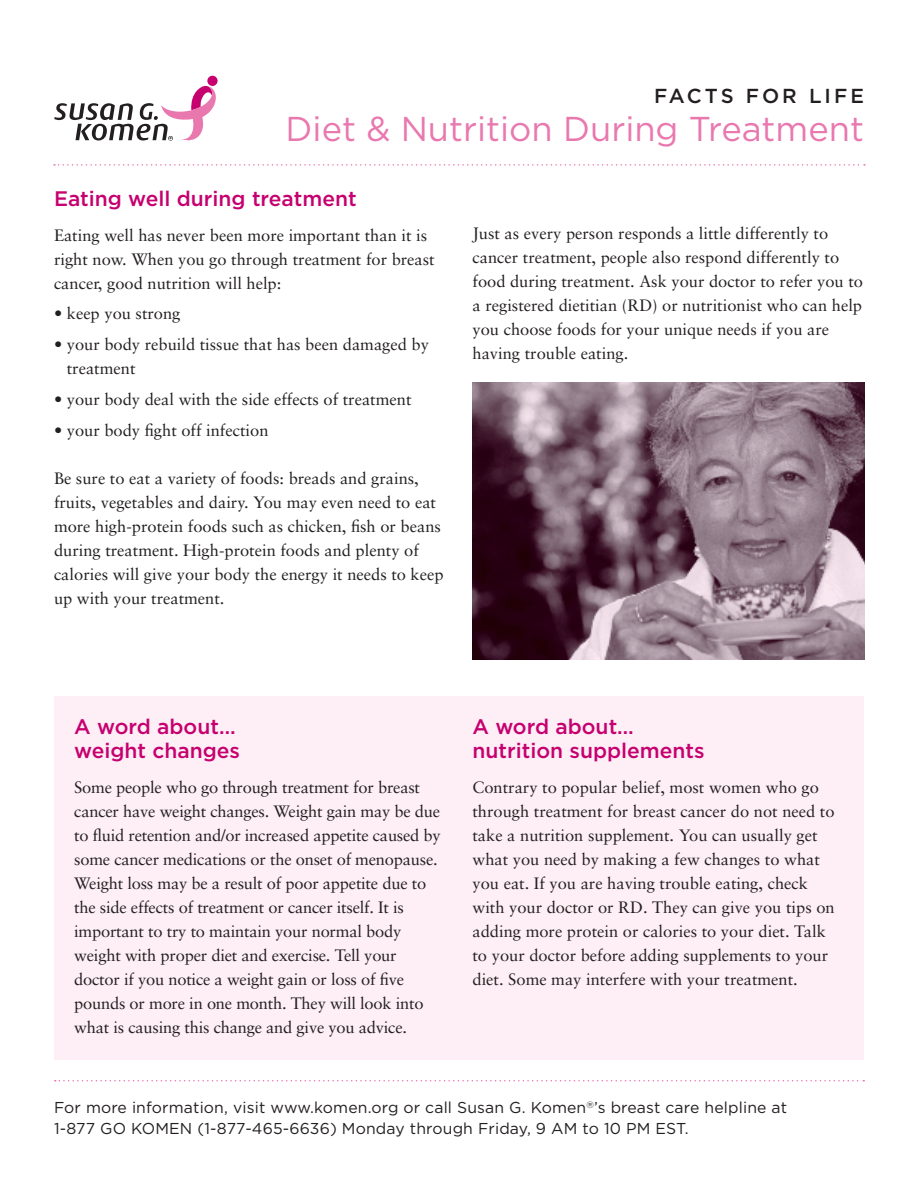
<style>
.page{position:relative;width:918px;height:1188px;background:#fff}
.page>*{position:absolute;margin:0;border:0;box-sizing:border-box;transform-origin:0 0}
.t1{font:34.5px "Gotham";color:#e978af}
.t2{font:500 21px/24px "Gotham";color:#c6006f}
.t3{font:500 20.25px "Gotham";letter-spacing:.15em;color:#231f20}
.t4{font:16.5px/24px "Sabon";color:#231f20}
.t5{font:15.75px/21px "Gotham";letter-spacing:.01em;color:#231f20}
</style>
<div class="page">
<svg style="left:54px;top:76px;width:164px;height:65px"></svg>
<svg style="left:55px;top:1080px;width:809px;height:2px"></svg>
<div style="left:54px;top:697px;width:810px;height:363px;background:#fdeff5"></div>
<svg style="left:54px;top:164px;width:811px;height:2px"></svg>
<img style="left:472px;top:382px;width:392px;height:277px">
<p class="t3" style="left:654px;top:85px;width:211px">FACTS FOR LIFE</p>
<h1 class="t1" style="left:286px;top:110px;width:580px">Diet &amp; Nutrition During Treatment</h1>
<p class="t2" style="left:54px;top:186px;width:304px">Eating well during treatment</p>
<p class="t4" style="left:54px;top:223px;width:382px">Eating well has never been more important than it is right now. When you go through treatment for breast cancer, good nutrition will help:</p>
<p class="t4" style="left:54px;top:301px;width:128px">• keep you strong</p>
<p class="t4" style="left:67px;top:332px;width:364px;text-indent:-13px">• your body rebuild tissue that has been damaged by treatment</p>
<p class="t4" style="left:54px;top:387px;width:359px">• your body deal with the side effects of treatment</p>
<p class="t4" style="left:54px;top:418px;width:216px">• your body fight off infection</p>
<p class="t4" style="left:54px;top:466px;width:391px">Be sure to eat a variety of foods: breads and grains, fruits, vegetables and dairy. You may even need to eat more high-protein foods such as chicken, fish or beans during treatment. High-protein foods and plenty of calories will give your body the energy it needs to keep up with your treatment.</p>
<p class="t4" style="left:473px;top:221px;width:392px">Just as every person responds a little differently to cancer treatment, people also respond differently to food during treatment. Ask your doctor to refer you to a registered dietitian (RD) or nutritionist who can help you choose foods for your unique needs if you are having trouble eating.</p>
<p class="t2" style="left:74px;top:714px;width:167px">A word about… weight changes</p>
<p class="t4" style="left:74px;top:775px;width:368px">Some people who go through treatment for breast cancer have weight changes. Weight gain may be due to fluid retention and/or increased appetite caused by some cancer medications or the onset of menopause.<br>Weight loss may be a result of poor appetite due to the side effects of treatment or cancer itself. It is important to try to maintain your normal body weight with proper diet and exercise. Tell your doctor if you notice a weight gain or loss of five pounds or more in one month. They will look into what is causing this change and give you advice.</p>
<p class="t2" style="left:472px;top:714px;width:234px">A word about… nutrition supplements</p>
<p class="t4" style="left:472px;top:775px;width:364px">Contrary to popular belief, most women who go through treatment for breast cancer do not need to take a nutrition supplement. You can usually get what you need by making a few changes to what you eat. If you are having trouble eating, check with your doctor or RD. They can give you tips on adding more protein or calories to your diet. Talk to your doctor before adding supplements to your diet. Some may interfere with your treatment.</p>
<p class="t5" style="left:54px;top:1097px;width:735px">For more information, visit www.komen.org or call Susan G. Komen<sup>®</sup>’s breast care helpline at<br>1-877 GO KOMEN (1-877-465-6636) Monday through Friday, 9 AM to 10 PM EST.</p>
</div>
